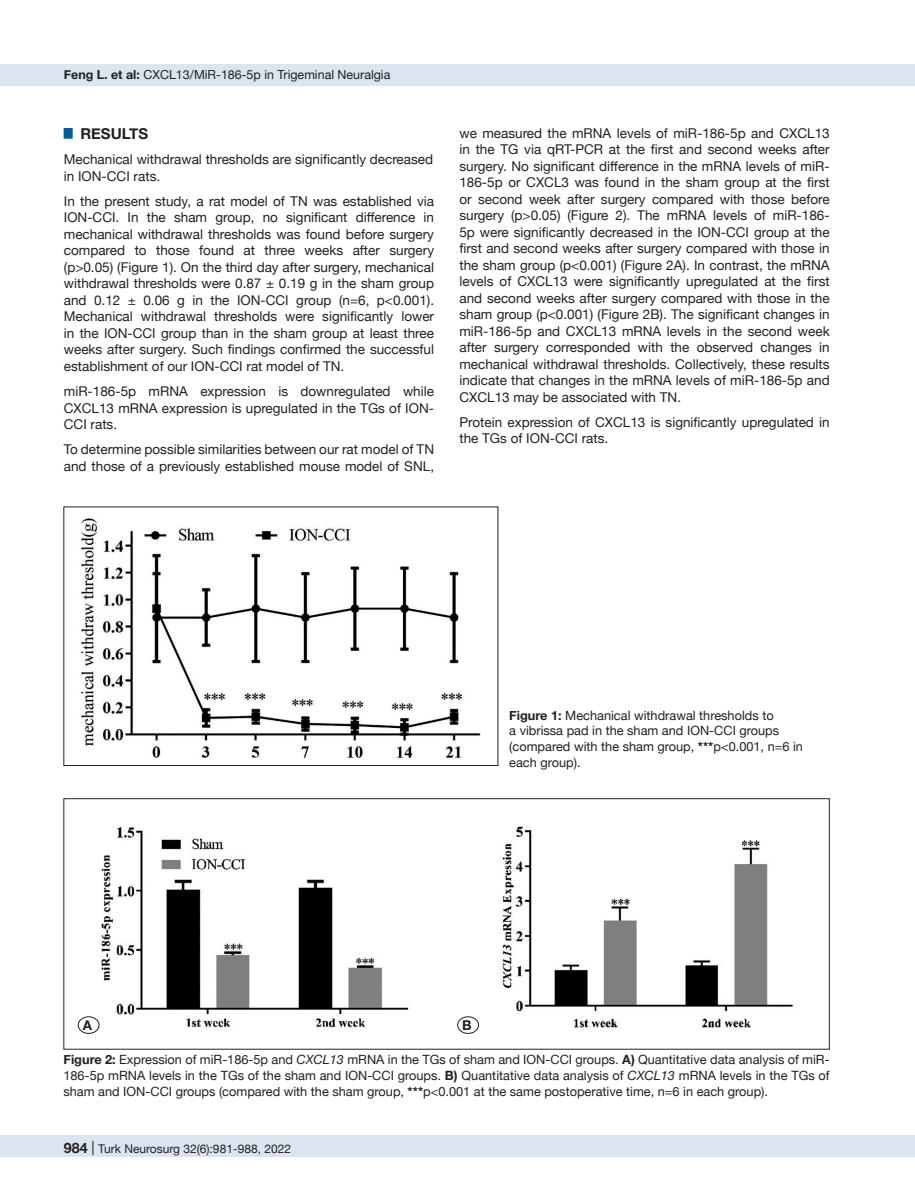
<style>
.page{position:relative;width:915px;height:1191px;background:#fff}
.page>*{position:absolute;margin:0;border:0;box-sizing:border-box;transform-origin:0 0}
.t1{font:700 15px "Helvetica Neue";color:#231f20}
.t2{font:13.5px/16.5px "Helvetica Neue";color:#231f20;text-align:justify}
.t3{font:700 13.5px "Helvetica Neue";color:#231f20}
.t4{font:12.75px/15.8px "Helvetica Neue";color:#231f20}
.t5{font:12.45px "Helvetica Neue";color:#231f20}
.t6{font:12px "Helvetica Neue";color:#231f20}
.s1{font-weight:700}
.s2{font-style:italic}
.s3{font-weight:700;font-size:14.25px}
.s4{font-size:14.25px}
</style>
<div class="page">
<div style="left:0;top:1135px;width:914px;height:22px;background:#dbe5f0"></div>
<div style="left:0;top:64px;width:914px;height:21px;background:#dbe5f0"></div>
<img style="left:81px;top:518px;width:400px;height:240px">
<div style="left:63px;top:506px;width:435px;height:260px;border:1px solid #231f20"></div>
<img style="left:77px;top:826px;width:716px;height:208px">
<div style="left:63px;top:798px;width:766px;height:251px;border:1px solid #231f20"></div>
<div style="left:78px;top:1016px;width:21px;height:17px;background:#fff;border-radius:50%"></div>
<div style="left:78px;top:1016px;width:21px;height:17px;border:1px solid #231f20;border-radius:50%"></div>
<div style="left:457px;top:1016px;width:21px;height:17px;background:#fff;border-radius:50%"></div>
<div style="left:457px;top:1016px;width:21px;height:17px;border:1px solid #231f20;border-radius:50%"></div>
<p class="t5" style="left:64px;top:66px;width:328px"><span class="s1">Feng L. et al:</span> CXCL13/MiR-186-5p in Trigeminal Neuralgia</p>
<p class="t1" style="left:64px;top:122px;width:86px"><sup>█</sup> RESULTS</p>
<p class="t2" style="left:64px;top:152px;width:371px">Mechanical withdrawal thresholds are significantly decreased in ION-CCI rats.</p>
<p class="t2" style="left:64px;top:194px;width:371px">In the present study, a rat model of TN was established via ION-CCI. In the sham group, no significant difference in mechanical withdrawal thresholds was found before surgery compared to those found at three weeks after surgery (p&gt;0.05) (Figure 1). On the third day after surgery, mechanical withdrawal thresholds were 0.87 ± 0.19 g in the sham group and 0.12 ± 0.06 g in the ION-CCI group (n=6, p&lt;0.001).<br>Mechanical withdrawal thresholds were significantly lower in the ION-CCI group than in the sham group at least three weeks after surgery. Such findings confirmed the successful establishment of our ION-CCI rat model of TN.</p>
<p class="t2" style="left:64px;top:384px;width:371px">miR-186-5p mRNA expression is downregulated while CXCL13 mRNA expression is upregulated in the TGs of ION-CCI rats.</p>
<p class="t2" style="left:64px;top:442px;width:371px">To determine possible similarities between our rat model of TN and those of a previously established mouse model of SNL,</p>
<p class="t2" style="left:459px;top:125px;width:371px">we measured the mRNA levels of miR-186-5p and CXCL13 in the TG via qRT-PCR at the first and second weeks after surgery. No significant difference in the mRNA levels of miR-186-5p or CXCL3 was found in the sham group at the first or second week after surgery compared with those before surgery (p&gt;0.05) (Figure 2). The mRNA levels of miR-186- 5p were significantly decreased in the ION-CCI group at the first and second weeks after surgery compared with those in the sham group (p&lt;0.001) (Figure 2A). In contrast, the mRNA levels of CXCL13 were significantly upregulated at the first and second weeks after surgery compared with those in the sham group (p&lt;0.001) (Figure 2B). The significant changes in miR-186-5p and CXCL13 mRNA levels in the second week after surgery corresponded with the observed changes in mechanical withdrawal thresholds. Collectively, these results indicate that changes in the mRNA levels of miR-186-5p and CXCL13 may be associated with TN.</p>
<p class="t2" style="left:459px;top:414px;width:371px">Protein expression of CXCL13 is significantly upregulated in the TGs of ION-CCI rats.</p>
<p class="t4" style="left:509px;top:708px;width:295px"><span class="s1">Figure 1:</span> Mechanical withdrawal thresholds to<br>a vibrissa pad in the sham and ION-CCI groups (compared with the sham group, <span class="s1">***</span>p&lt;0.001, n=6 in each group).</p>
<p class="t3" style="left:83px;top:1014px;width:11px">A</p>
<p class="t3" style="left:462px;top:1014px;width:11px">B</p>
<p class="t4" style="left:63px;top:1052px;width:767px;text-align:justify"><span class="s1">Figure 2:</span> Expression of miR-186-5p and <span class="s2">CXCL13</span> mRNA in the TGs of sham and ION-CCI groups. <span class="s1">A)</span> Quantitative data analysis of miR-186-5p mRNA levels in the TGs of the sham and ION-CCI groups. <span class="s1">B)</span> Quantitative data analysis of <span class="s2">CXCL13</span> mRNA levels in the TGs of sham and ION-CCI groups (compared with the sham group, <span class="s1">***</span>p&lt;0.001 at the same postoperative time, n=6 in each group).</p>
<p class="t6" style="left:63px;top:1140px;width:229px"><span class="s3">984</span> <span class="s4">|</span> Turk Neurosurg 32(6):981-988, 2022</p>
</div>
